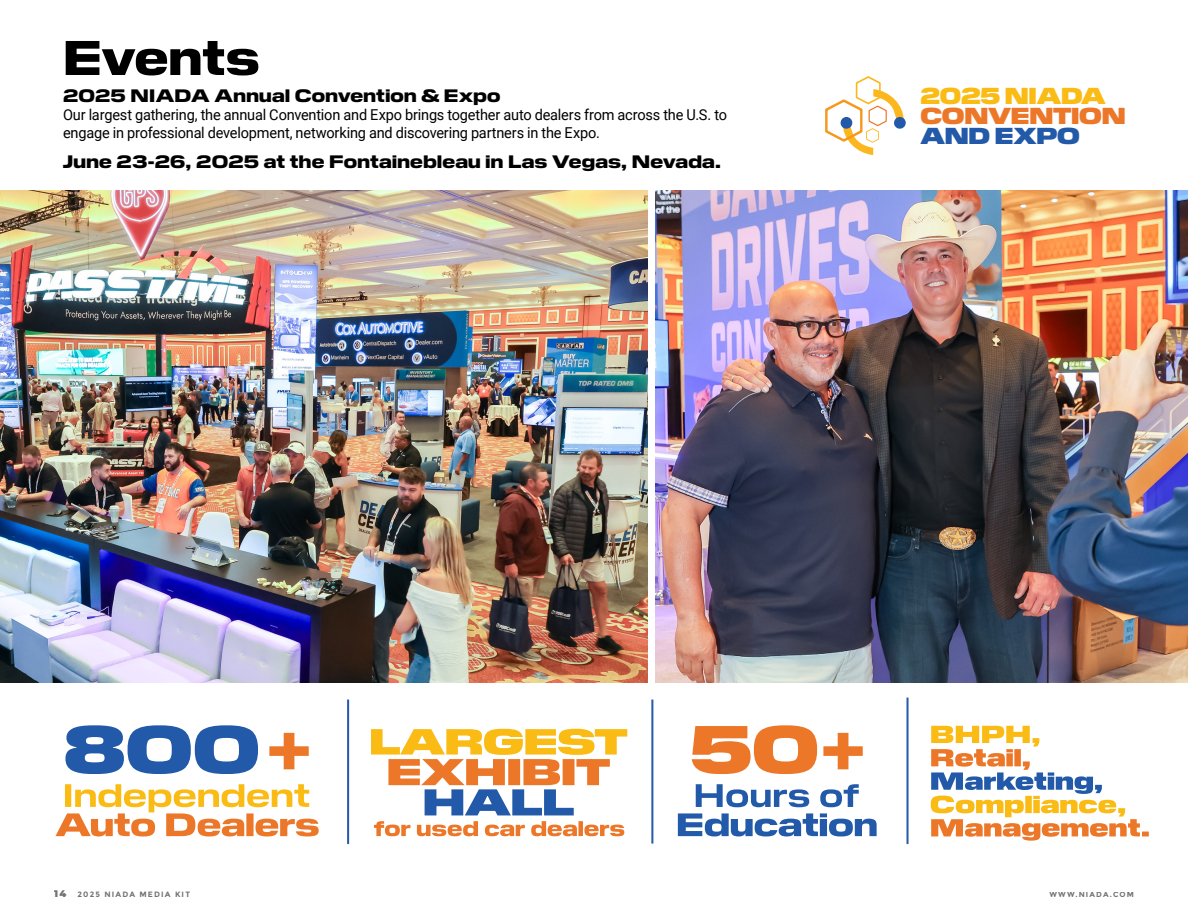
<style>
.page{position:relative;width:1188px;height:918px;background:#fff}
.page>*{position:absolute;margin:0;border:0;box-sizing:border-box;transform-origin:0 0}
.t1{font:800 48.6px "Pilat Wide";letter-spacing:.005em;color:#000}
.t2{font:900 23.1px/19.6px "Pilat Wide";letter-spacing:-.01em;color:#ed7728;scale:1.04 1}
.t3{font:800 18px "Pilat Wide";letter-spacing:.015em;color:#000;scale:1.05 1}
.t4{font:15px/18px "Roboto";letter-spacing:-.015em;color:#000}
.t5{font:900 9.6px "Montserrat";color:#000}
.t6{font:700 7.65px "Montserrat";letter-spacing:.15em;color:#000}
.t7{font:700 7.5px "Montserrat";letter-spacing:.15em;color:#000}
.s1{color:#fabb14}
.s2{color:#225aa9}
</style>
<div class="page">
<img style="left:0;top:190px;width:647px;height:493px">
<img style="left:656px;top:190px;width:532px;height:493px">
<hr style="left:907px;top:698px;width:2px;height:146px;background:#285ba8">
<hr style="left:347px;top:700px;width:2px;height:144px;background:#285ba8">
<svg style="left:56px;top:784px;width:263px;height:52px"></svg>
<svg style="left:269px;top:733px;width:40px;height:36px"></svg>
<svg style="left:65px;top:725px;width:193px;height:49px"></svg>
<svg style="left:374px;top:821px;width:250px;height:15px"></svg>
<svg style="left:371px;top:729px;width:256px;height:86px"></svg>
<svg style="left:678px;top:813px;width:199px;height:23px"></svg>
<svg style="left:823px;top:733px;width:40px;height:36px"></svg>
<svg style="left:692px;top:725px;width:125px;height:49px"></svg>
<svg style="left:696px;top:784px;width:163px;height:23px"></svg>
<hr style="left:651px;top:700px;width:2px;height:144px;background:#285ba8">
<svg style="left:931px;top:726px;width:218px;height:115px"></svg>
<svg style="left:825px;top:76px;width:81px;height:79px"></svg>
<p class="t1" style="left:63px;top:23px;width:198px">Events</p>
<p class="t3" style="left:63px;top:83px;width:418px">2025 NIADA Annual Convention &amp; Expo</p>
<p class="t4" style="left:63px;top:106px;width:665px">Our largest gathering, the annual Convention and Expo brings together auto dealers from across the U.S. to engage in professional development, networking and discovering partners in the Expo.</p>
<p class="t3" style="left:63px;top:149px;width:628px">June 23-26, 2025 at the Fontainebleau in Las Vegas, Nevada.</p>
<p class="t2" style="left:920px;top:84px;width:199px"><span class="s1">2025 NIADA<br></span>CONVENTION<br><span class="s2">AND EXPO</span></p>
<p class="t5" style="left:54px;top:888px;width:14px">14</p>
<p class="t7" style="left:1049px;top:890px;width:86px">WWW.NIADA.COM</p>
<p class="t6" style="left:77px;top:890px;width:114px">2025 NIADA MEDIA KIT</p>
</div>
